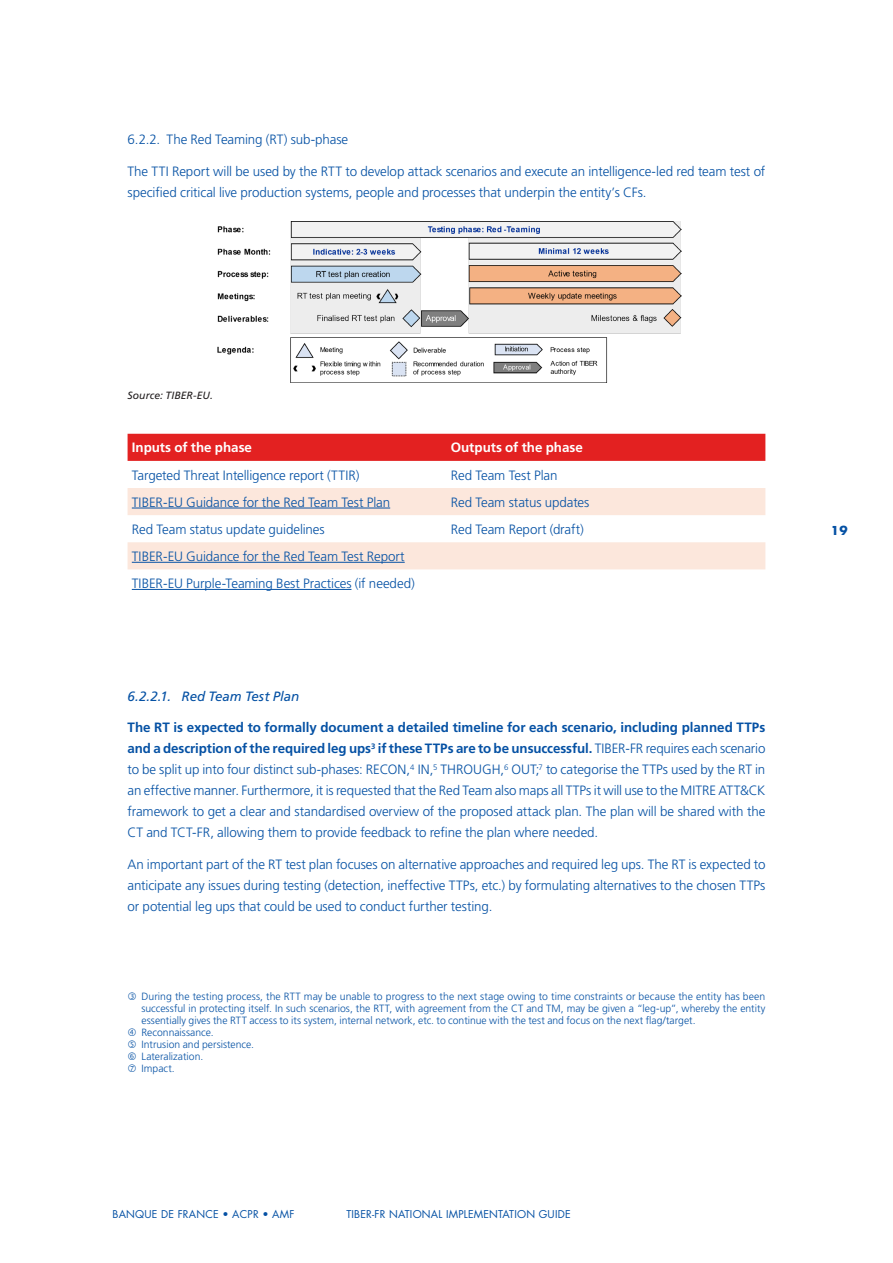
<style>
.page{position:relative;width:893px;height:1263px;background:#fff}
.page>*{position:absolute;margin:0;border:0;box-sizing:border-box;transform-origin:0 0}
.t1{font:300 13.5px/21px "Frutiger LT Std";letter-spacing:-.01em;color:#0551a4}
.t2{font:700 13.5px "Frutiger LT Std";color:#fff}
.t3{font:italic 13.5px "Frutiger LT Std";letter-spacing:-.005em;color:#0551a4}
.t4{font:700 12px "Futura Std";color:#0551a4}
.t5{font:300 10.5px/12px "Frutiger LT Std";color:#0551a4}
.t6{font:10.5px "Futura Std";letter-spacing:.02em;color:#0551a4}
.t7{font:italic 10.5px "Frutiger LT Std";letter-spacing:.01em;color:#231f20}
.s1{font-weight:700}
</style>
<div class="page">
<div style="left:128px;top:434px;width:637px;height:27px;background:#e32121"></div>
<svg style="left:128px;top:488px;width:637px;height:81px;fill:#fce7dc"></svg>
<hr style="left:132px;top:508px;width:258px;height:1px;background:#0551a4">
<hr style="left:132px;top:562px;width:273px;height:1px;background:#0551a4">
<hr style="left:132px;top:589px;width:219px;height:1px;background:#0551a4">
<img style="left:217px;top:221px;width:465px;height:162px">
<p class="t1" style="left:128px;top:129px;width:222px">6.2.2. The Red Teaming (RT) sub‑phase</p>
<p class="t1" style="left:128px;top:161px;width:639px">The TTI Report will be used by the RTT to develop attack scenarios and execute an intelligence‑led red team test of specified critical live production systems, people and processes that underpin the entity’s CFs.</p>
<p class="t7" style="left:128px;top:389px;width:87px">Source: TIBER-EU.</p>
<p class="t2" style="left:132px;top:440px;width:122px">Inputs of the phase</p>
<p class="t2" style="left:451px;top:440px;width:134px">Outputs of the phase</p>
<p class="t1" style="left:132px;top:465px;width:229px">Targeted Threat Intelligence report (TTIR)</p>
<p class="t1" style="left:451px;top:465px;width:108px">Red Team Test Plan</p>
<p class="t1" style="left:132px;top:492px;width:260px">TIBER-EU Guidance for the Red Team Test Plan</p>
<p class="t1" style="left:451px;top:492px;width:140px">Red Team status updates</p>
<p class="t1" style="left:132px;top:519px;width:194px">Red Team status update guidelines</p>
<p class="t1" style="left:451px;top:519px;width:135px">Red Team Report (draft)</p>
<p class="t1" style="left:132px;top:543px;width:285px;line-height:27.2px">TIBER-EU Guidance for the Red Team Test Report<br>TIBER-EU Purple-Teaming Best Practices (if needed)</p>
<p class="t3" style="left:128px;top:688px;width:173px">6.2.2.1. Red Team Test Plan</p>
<p class="t1" style="left:128px;top:717px;width:639px;text-align:justify"><span class="s1">The RT is expected to formally document a detailed timeline for each scenario, including planned TTPs and a description of the required leg ups</span><sup>3</sup> <span class="s1">if these TTPs are to be unsuccessful.</span> TIBER‑FR requires each scenario to be split up into four distinct sub‑phases: RECON,<sup>4</sup> IN,<sup>5</sup> THROUGH,<sup>6</sup> OUT;<sup>7</sup> to categorise the TTPs used by the RT in an effective manner. Furthermore, it is requested that the Red Team also maps all TTPs it will use to the MITRE ATT&amp;CK framework to get a clear and standardised overview of the proposed attack plan. The plan will be shared with the CT and TCT‑FR, allowing them to provide feedback to refine the plan where needed.</p>
<p class="t1" style="left:128px;top:854px;width:639px;text-align:justify">An important part of the RT test plan focuses on alternative approaches and required leg ups. The RT is expected to anticipate any issues during testing (detection, ineffective TTPs, etc.) by formulating alternatives to the chosen TTPs or potential leg ups that could be used to conduct further testing.</p>
<p class="t5" style="left:141px;top:990px;width:625px">During the testing process, the RTT may be unable to progress to the next stage owing to time constraints or because the entity has been successful in protecting itself. In such scenarios, the RTT, with agreement from the CT and TM, may be given a “leg-up”, whereby the entity essentially gives the RTT access to its system, internal network, etc. to continue with the test and focus on the next flag/target.<br>Reconnaissance.<br>Intrusion and persistence.<br>Lateralization.<br>Impact.</p>
<p class="t6" style="left:113px;top:1208px;width:183px">BANQUE DE FRANCE • ACPR • AMF</p>
<p class="t6" style="left:346px;top:1208px;width:226px">TIBER-FR NATIONAL IMPLEMENTATION GUIDE</p>
<p class="t4" style="left:831px;top:522px;width:18px">19</p>
</div>
